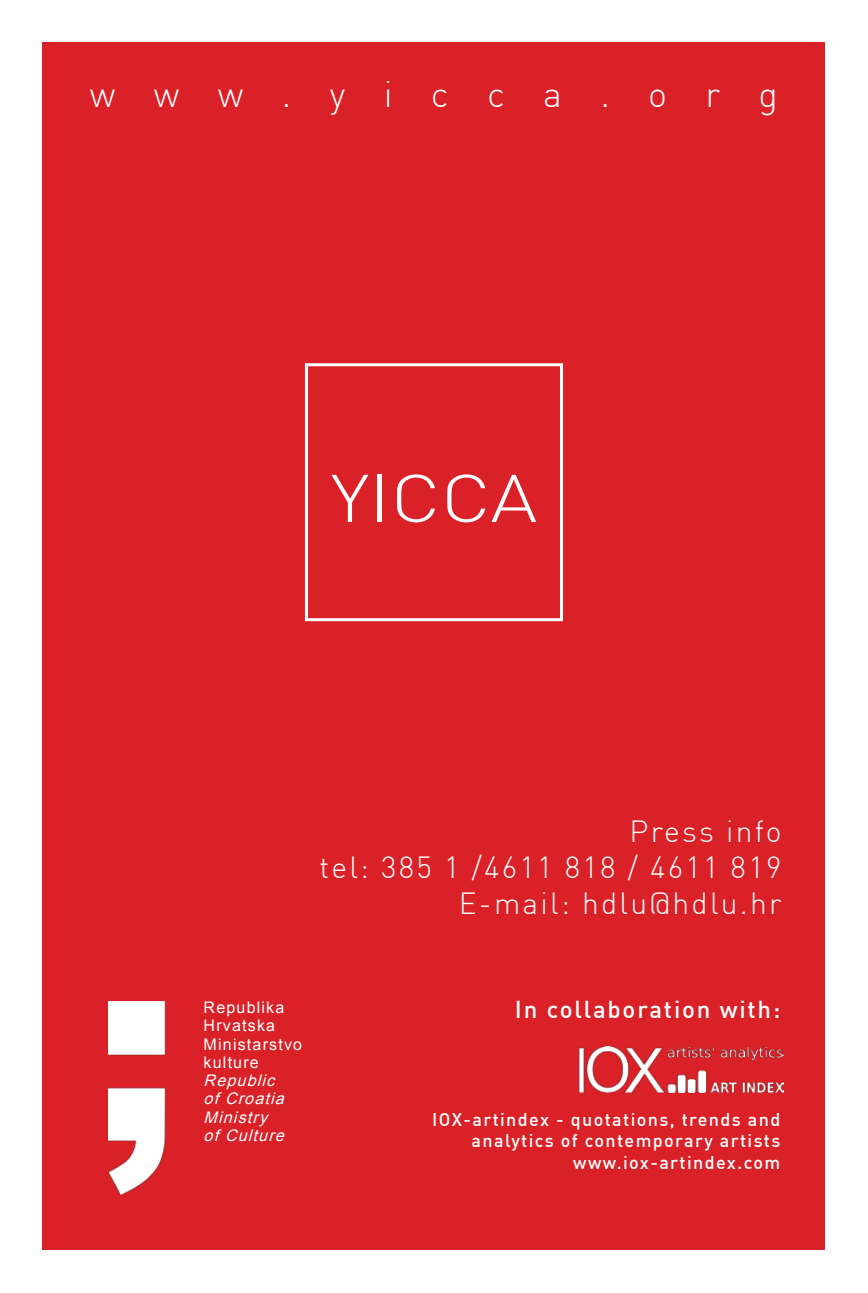
<style>
.page{position:relative;width:868px;height:1293px;background:#fff}
.page>*{position:absolute;margin:0;border:0;box-sizing:border-box;transform-origin:0 0}
.t1{font:300 66.3px "DIN Pro";color:#fff;scale:1.18 1}
.t2{font:300 36px "DIN Pro";color:#fff}
.t3{font:300 30px/36px "DIN Pro";letter-spacing:.075em;color:#fff;text-align:right}
.t4{font:500 24px "DIN Pro";letter-spacing:.075em;color:#fff}
.t5{font:500 18px/21.6px "DIN Pro";letter-spacing:.075em;color:#fff;text-align:right}
.t6{font:15.9px/18.3px "Arial";letter-spacing:.075em;color:#fff}
.t7{font:italic 15.9px/18.3px "Arial";color:#fff}
</style>
<div class="page">
<div style="left:43px;top:43px;width:782px;height:1207px;background:#da2128"></div>
<div style="left:305px;top:363px;width:258px;height:258px;border:3px solid #fff"></div>
<img style="left:578px;top:1046px;width:205px;height:46px">
<img style="left:108px;top:1001px;width:58px;height:193px">
<h2 class="t2" style="left:90px;top:72px;width:689px">w w w . y i c c a . o r g</h2>
<h1 class="t1" style="left:330px;top:457px;width:177px">YICCA</h1>
<h3 class="t3" style="left:319px;top:813px;width:463px">Press info<br>tel: 385 1 /4611 818 / 4611 819<br>E-mail: hdlu@hdlu.hr</h3>
<p class="t6" style="left:203px;top:998px;width:100px">Republika<br>Hrvatska<br>Ministarstvo kulture</p>
<p class="t7" style="left:203px;top:1071px;width:87px">Republic of Croatia<br>Ministry of Culture</p>
<h3 class="t4" style="left:515px;top:993px;width:267px">I n collaboration with:</h3>
<p class="t5" style="left:432px;top:1108px;width:349px">I OX-artindex - quotations, trends and analytics of contemporary artists www.iox-artindex.com</p>
</div>
